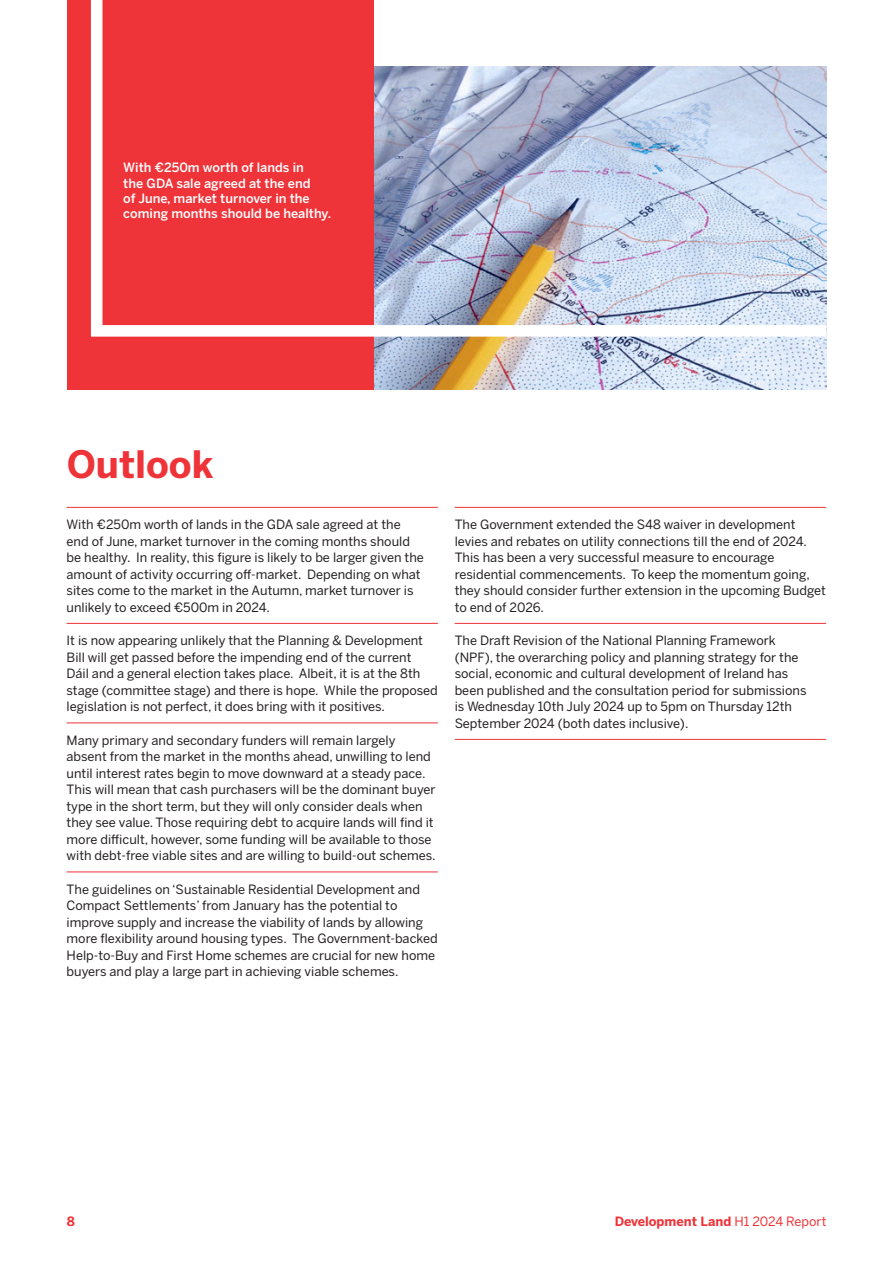
<style>
.page{position:relative;width:893px;height:1263px;background:#fff}
.page>*{position:absolute;margin:0;border:0;box-sizing:border-box;transform-origin:0 0}
.t1{font:700 37.5px "Benton Sans";color:#ee3339}
.t2{font:12.75px/16.5px "Benton Sans";color:#231f20}
.t3{font:500 12.75px/15.3px "Benton Sans";color:#fff}
.t4{font:700 12.75px "Benton Sans";color:#ee3339}
.s1{font-weight:400}
</style>
<div class="page">
<img style="left:373px;top:342px;width:453px;height:48px">
<div style="left:67px;top:0;width:306px;height:390px;background:#ee3339"></div>
<svg style="left:90px;top:0;width:737px;height:342px"></svg>
<hr style="left:67px;top:507px;width:371px;height:1px;background:#ee3339">
<hr style="left:67px;top:623px;width:371px;height:1px;background:#ee3339">
<hr style="left:67px;top:722px;width:371px;height:1px;background:#ee3339">
<hr style="left:67px;top:871px;width:371px;height:1px;background:#ee3339">
<hr style="left:455px;top:507px;width:371px;height:1px;background:#ee3339">
<hr style="left:455px;top:623px;width:371px;height:1px;background:#ee3339">
<hr style="left:455px;top:739px;width:371px;height:1px;background:#ee3339">
<p class="t3" style="left:123px;top:160px;width:210px">With €250m worth of lands in<br>the GDA sale agreed at the end<br>of June, market turnover in the coming months should be healthy.</p>
<h1 class="t1" style="left:67px;top:441px;width:148px">Outlook</h1>
<p class="t2" style="left:67px;top:516px;width:359px">With €250m worth of lands in the GDA sale agreed at the end of June, market turnover in the coming months should be healthy. In reality, this figure is likely to be larger given the amount of activity occurring off-market. Depending on what sites come to the market in the Autumn, market turnover is unlikely to exceed €500m in 2024.</p>
<p class="t2" style="left:67px;top:632px;width:373px">It is now appearing unlikely that the Planning &amp; Development Bill will get passed before the impending end of the current<br>Dáil and a general election takes place. Albeit, it is at the 8th stage (committee stage) and there is hope. While the proposed legislation is not perfect, it does bring with it positives.</p>
<p class="t2" style="left:67px;top:732px;width:371px">Many primary and secondary funders will remain largely absent from the market in the months ahead, unwilling to lend until interest rates begin to move downward at a steady pace.<br>This will mean that cash purchasers will be the dominant buyer type in the short term, but they will only consider deals when they see value. Those requiring debt to acquire lands will find it more difficult, however, some funding will be available to those with debt-free viable sites and are willing to build-out schemes.</p>
<p class="t2" style="left:67px;top:881px;width:373px">The guidelines on ‘Sustainable Residential Development and Compact Settlements’ from January has the potential to improve supply and increase the viability of lands by allowing more flexibility around housing types. The Government-backed Help-to-Buy and First Home schemes are crucial for new home buyers and play a large part in achieving viable schemes.</p>
<p class="t2" style="left:455px;top:516px;width:373px">The Government extended the S48 waiver in development levies and rebates on utility connections till the end of 2024.<br>This has been a very successful measure to encourage residential commencements. To keep the momentum going, they should consider further extension in the upcoming Budget to end of 2026.</p>
<p class="t2" style="left:455px;top:632px;width:353px">The Draft Revision of the National Planning Framework (NPF), the overarching policy and planning strategy for the social, economic and cultural development of Ireland has been published and the consultation period for submissions is Wednesday 10th July 2024 up to 5pm on Thursday 12th September 2024 (both dates inclusive).</p>
<p class="t4" style="left:67px;top:1213px;width:10px">8</p>
<p class="t4" style="left:615px;top:1213px;width:213px">Development Land <span class="s1">H1 2024 Report</span></p>
</div>
